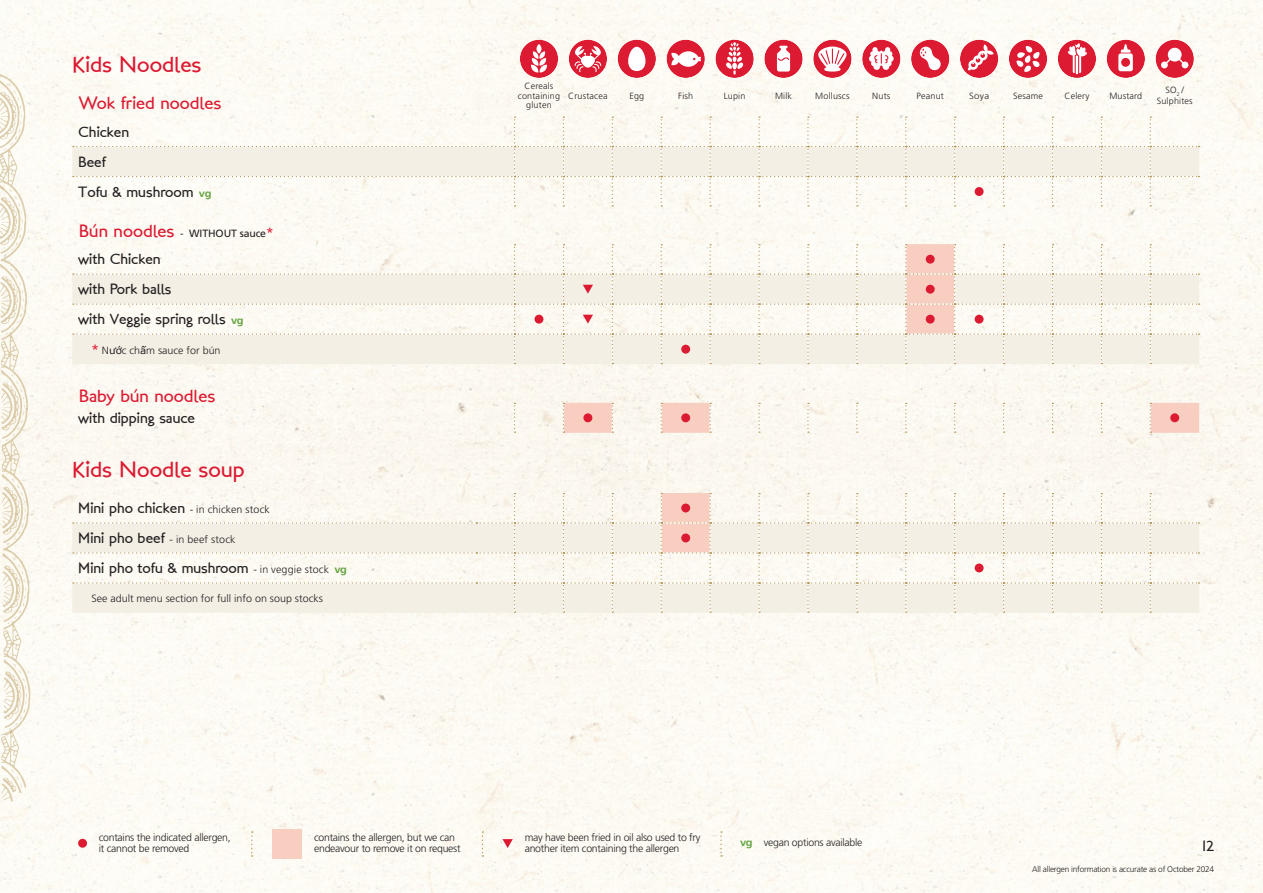
<style>
.page{position:relative;width:1263px;height:893px;background:#fdfaf3}
.page>*{position:absolute;margin:0;border:0;box-sizing:border-box;transform-origin:0 0}
.Title_-_Section{font:22.5px "London Between";color:#dc1a32}
.Title_-_Sub_Section{font:18px "London Between";color:#dc1a32}
.Title_-_Dish{font:15px "London Between";color:#231f20}
.Page_Number{font:15px "London Between";color:#231f20}
.Title_-_Section-2{font:300 10.5px/10.8px "Frutiger LT Std";letter-spacing:-.025em;color:#231f20}
.Title_-_Section-3{font:300 10.5px "Frutiger LT Std";color:#231f20}
.Title_-_Dish-2{font:300 10.5px "Frutiger LT Std";letter-spacing:.01em;color:#231f20}
.Title_-_Sub_Section-2{font:10.5px "Frutiger LT Std";letter-spacing:-.01em;color:#231f20}
.Allergen_confirm{font:300 9px/9.6px "Frutiger LT Std";letter-spacing:.02em;color:#231f20;text-align:center}
.Allergen_confirm-2{font:300 9px "Frutiger LT Std";letter-spacing:.02em;color:#231f20;scale:1.06 1}
.t1{font:300 8.25px "Frutiger LT Std";letter-spacing:-.025em;color:#231f20}
.s1{font-family:"Frutiger LT Std";font-weight:700;font-size:10.5px;color:#66a644}
.s2{font-family:"London Between";font-size:18px;color:#dc1a32}
.s3{font-size:13.5px;color:#dc1a32}
.s4{font-weight:400;font-size:13.5px;color:#dc1a32}
.s5{font-family:"Verdana";font-weight:400;font-size:9.75px}
.s6{font-family:"London Between";font-weight:400;font-size:15px}
.s7{font-family:"Frutiger LT Std";font-weight:300;font-size:10.5px}
.s8{font-weight:700;color:#66a644}
</style>
<div class="page">
<svg style="left:72px;top:117px;width:1127px;height:90px"></svg>
<div style="left:975px;top:187px;width:8px;height:9px;background:#dc1a32;border-radius:50%"></div>
<svg style="left:73px;top:244px;width:1126px;height:120px"></svg>
<div style="left:926px;top:315px;width:9px;height:9px;background:#dc1a32;border-radius:50%"></div>
<div style="left:975px;top:315px;width:8px;height:9px;background:#dc1a32;border-radius:50%"></div>
<div style="left:681px;top:345px;width:9px;height:9px;background:#dc1a32;border-radius:50%"></div>
<svg style="left:514px;top:403px;width:1px;height:30px"></svg>
<svg style="left:563px;top:403px;width:636px;height:30px"></svg>
<div style="left:583px;top:413px;width:9px;height:9px;background:#dc1a32;border-radius:50%"></div>
<div style="left:681px;top:413px;width:9px;height:9px;background:#dc1a32;border-radius:50%"></div>
<div style="left:1170px;top:413px;width:9px;height:9px;background:#dc1a32;border-radius:50%"></div>
<svg style="left:73px;top:493px;width:1126px;height:120px"></svg>
<div style="left:681px;top:504px;width:9px;height:8px;background:#dc1a32;border-radius:50%"></div>
<div style="left:681px;top:533px;width:9px;height:9px;background:#dc1a32;border-radius:50%"></div>
<div style="left:975px;top:563px;width:8px;height:9px;background:#dc1a32;border-radius:50%"></div>
<svg style="left:0;top:73px;width:31px;height:729px"></svg>
<div style="left:272px;top:829px;width:30px;height:30px;background:#f8cec1"></div>
<svg style="left:251px;top:831px;width:2px;height:26px"></svg>
<svg style="left:720px;top:831px;width:2px;height:26px"></svg>
<svg style="left:482px;top:831px;width:1px;height:26px"></svg>
<div style="left:520px;top:40px;width:38px;height:38px;background:#dc1a32;border-radius:50%"></div>
<div style="left:536px;top:44px;width:5px;height:10px;background:#fff;border-radius:50%"></div>
<svg style="left:531px;top:51px;width:16px;height:22px"></svg>
<div style="left:569px;top:40px;width:38px;height:38px;background:#dc1a32;border-radius:50%"></div>
<svg style="left:574px;top:46px;width:27px;height:26px"></svg>
<div style="left:618px;top:40px;width:38px;height:38px;background:#dc1a32;border-radius:50%"></div>
<svg style="left:628px;top:47px;width:17px;height:24px"></svg>
<div style="left:666px;top:40px;width:39px;height:38px;background:#dc1a32;border-radius:50%"></div>
<svg style="left:671px;top:51px;width:30px;height:16px"></svg>
<div style="left:715px;top:40px;width:39px;height:38px;background:#dc1a32;border-radius:50%"></div>
<svg style="left:726px;top:42px;width:17px;height:33px"></svg>
<div style="left:764px;top:40px;width:39px;height:38px;background:#dc1a32;border-radius:50%"></div>
<svg style="left:777px;top:46px;width:13px;height:26px"></svg>
<div style="left:813px;top:40px;width:38px;height:38px;background:#dc1a32;border-radius:50%"></div>
<svg style="left:817px;top:47px;width:30px;height:25px"></svg>
<div style="left:862px;top:40px;width:38px;height:38px;background:#dc1a32;border-radius:50%"></div>
<svg style="left:869px;top:47px;width:25px;height:23px"></svg>
<div style="left:911px;top:40px;width:38px;height:38px;background:#dc1a32;border-radius:50%"></div>
<svg style="left:919px;top:46px;width:22px;height:25px"></svg>
<div style="left:960px;top:40px;width:38px;height:38px;background:#dc1a32;border-radius:50%"></div>
<svg style="left:968px;top:44px;width:26px;height:27px"></svg>
<div style="left:1009px;top:40px;width:38px;height:38px;background:#dc1a32;border-radius:50%"></div>
<svg style="left:1016px;top:46px;width:24px;height:26px"></svg>
<div style="left:1058px;top:40px;width:38px;height:38px;background:#dc1a32;border-radius:50%"></div>
<svg style="left:1068px;top:43px;width:19px;height:31px"></svg>
<div style="left:1107px;top:40px;width:38px;height:38px;background:#dc1a32;border-radius:50%"></div>
<svg style="left:1118px;top:44px;width:15px;height:27px"></svg>
<div style="left:1155px;top:40px;width:39px;height:38px;background:#dc1a32;border-radius:50%"></div>
<svg style="left:1161px;top:48px;width:27px;height:20px"></svg>
<div style="left:78px;top:839px;width:9px;height:9px;background:#dc1a32;border-radius:50%"></div>
<svg style="left:502px;top:839px;width:11px;height:9px"></svg>
<p class="Title_-_Section" style="left:72px;top:50px;width:131px">Kids Noodles</p>
<p class="Title_-_Sub_Section" style="left:79px;top:92px;width:144px">Wok fried noodles</p>
<p class="Title_-_Dish" style="left:78px;top:123px;width:52px">Chicken</p>
<p class="Title_-_Dish" style="left:78px;top:153px;width:29px">Beef</p>
<p class="Title_-_Dish" style="left:78px;top:183px;width:135px">Tofu &amp; mushroom <span class="s1">vg</span></p>
<p class="Title_-_Sub_Section-2" style="left:79px;top:227px;width:196px"><span class="s2">Bún noodles</span> - WITHOUT sauce<span class="s3">*</span></p>
<p class="Title_-_Dish" style="left:78px;top:250px;width:84px">with Chicken</p>
<p class="Title_-_Dish" style="left:78px;top:280px;width:95px">with Pork balls</p>
<p class="Title_-_Dish" style="left:78px;top:310px;width:167px">with Veggie spring rolls <span class="s1">vg</span></p>
<p class="Title_-_Section-3" style="left:91px;top:345px;width:131px"><span class="s4">*</span> N<span class="s5">ướ</span>c ch<span class="s5">ấ</span>m sauce for bún</p>
<p class="Title_-_Sub_Section" style="left:79px;top:384px;width:138px">Baby bún noodles</p>
<p class="Title_-_Dish" style="left:78px;top:409px;width:118px">with dipping sauce</p>
<p class="Title_-_Section" style="left:72px;top:455px;width:174px">Kids Noodle soup</p>
<p class="Title_-_Dish-2" style="left:78px;top:504px;width:193px"><span class="s6">Mini pho chicken</span> - in chicken stock</p>
<p class="Title_-_Dish-2" style="left:78px;top:534px;width:159px"><span class="s6">Mini pho beef</span> - in beef stock</p>
<p class="Title_-_Dish" style="left:78px;top:559px;width:270px">Mini pho tofu &amp; mushroom <span class="s7">- in veggie stock</span> <span class="s1">vg</span></p>
<p class="Title_-_Section-3" style="left:91px;top:592px;width:233px">See adult menu section for full info on soup stocks</p>
<p class="Allergen_confirm" style="left:518px;top:81px;width:44px">Cereals containing gluten</p>
<p class="Allergen_confirm" style="left:568px;top:91px;width:41px">Crustacea</p>
<p class="Allergen_confirm" style="left:629px;top:91px;width:16px">Egg</p>
<p class="Allergen_confirm" style="left:678px;top:91px;width:17px">Fish</p>
<p class="Allergen_confirm" style="left:724px;top:91px;width:23px">Lupin</p>
<p class="Allergen_confirm" style="left:775px;top:91px;width:19px">Milk</p>
<p class="Allergen_confirm" style="left:815px;top:91px;width:36px">Molluscs</p>
<p class="Allergen_confirm" style="left:872px;top:91px;width:20px">Nuts</p>
<p class="Allergen_confirm" style="left:916px;top:91px;width:29px">Peanut</p>
<p class="Allergen_confirm-2" style="left:969px;top:90px;width:20px">Soya</p>
<p class="Allergen_confirm" style="left:1013px;top:91px;width:31px">Sesame</p>
<p class="Allergen_confirm" style="left:1064px;top:91px;width:26px">Celery</p>
<p class="Allergen_confirm" style="left:1109px;top:91px;width:34px">Mustard</p>
<p class="Allergen_confirm" style="left:1157px;top:85px;width:37px;line-height:10.5px">SO<sub>2</sub> /<br>Sulphites</p>
<p class="Title_-_Section-2" style="left:99px;top:832px;width:133px">contains the indicated allergen, it cannot be removed</p>
<p class="Title_-_Section-2" style="left:314px;top:832px;width:148px">contains the allergen, but we can endeavour to remove it on request</p>
<p class="Title_-_Section-2" style="left:525px;top:832px;width:177px">may have been fried in oil also used to fry another item containing the allergen</p>
<p class="Title_-_Section-2" style="left:740px;top:837px;width:124px"><span class="s8">vg</span> vegan options available</p>
<p class="Page_Number" style="left:1202px;top:837px;width:14px">12</p>
<p class="t1" style="left:1032px;top:865px;width:183px">All allergen information is accurate as of October 2024</p>
</div>
